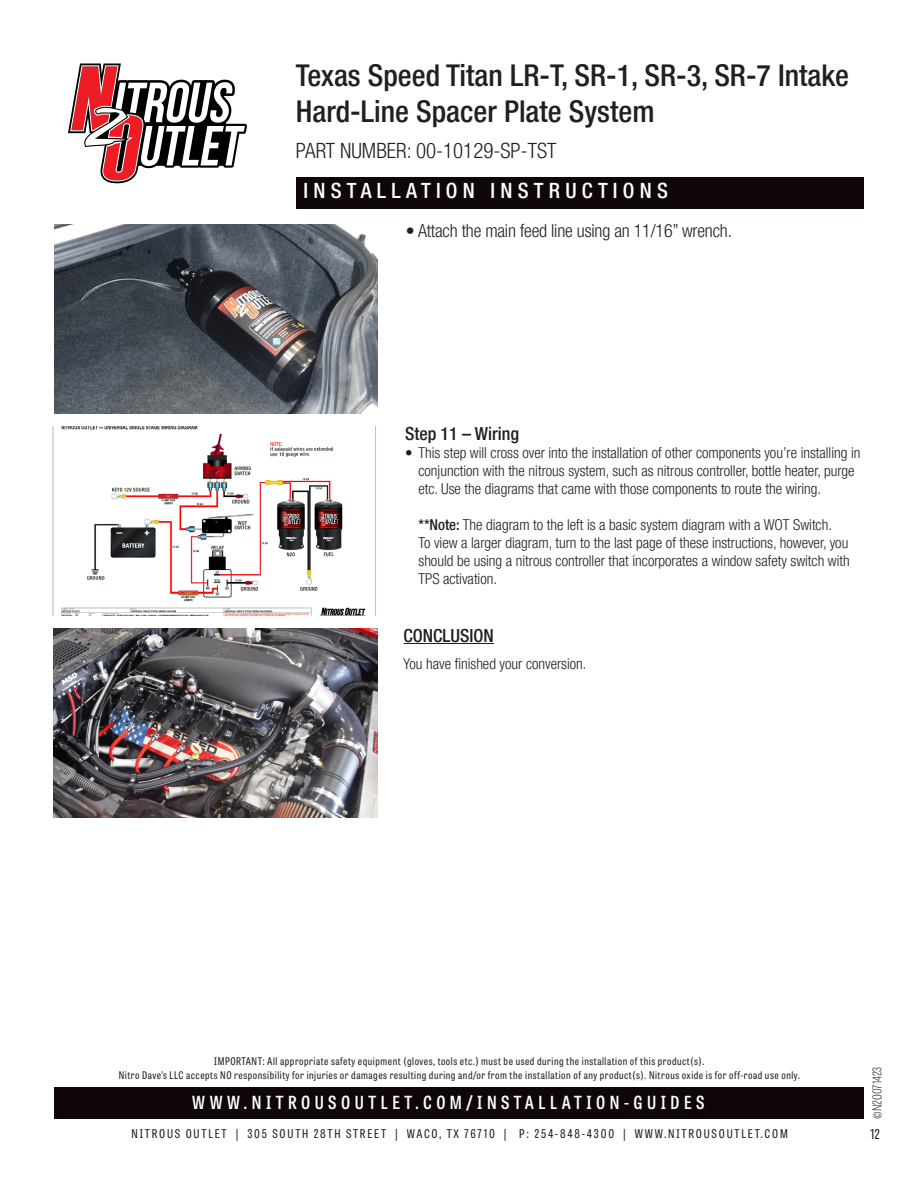
<style>
.page{position:relative;width:918px;height:1188px;background:#fff}
.page>*{position:absolute;margin:0;border:0;box-sizing:border-box;transform-origin:0 0}
.t1{font:500 condensed 30px/36px "Helvetica Neue LT Pro";color:#231f20}
.t2{font:300 condensed 21px "Helvetica Neue LT Pro";color:#231f20}
.t3{font:500 condensed 21px "Helvetica Neue LT Pro";letter-spacing:.25em;color:#fff}
.t4{font:300 condensed 18px "Helvetica Neue LT Pro";letter-spacing:-.01em;color:#231f20}
.t5{font:600 18px "Tablet Gothic Condensed";letter-spacing:.25em;color:#fff}
.t6{font:500 condensed 18px "Helvetica Neue LT Pro";color:#231f20}
.t7{font:300 condensed 15px/18px "Helvetica Neue LT Pro";color:#231f20}
.t8{font:13.5px "Tablet Gothic Condensed";color:#231f20}
.t9{font:12px "Tablet Gothic Condensed";letter-spacing:.15em;color:#231f20}
.t10{font:100 12px "Tablet Gothic Condensed";color:#231f20}
.t11{font:10.5px/13.5px "Tablet Gothic Condensed";letter-spacing:.05em;color:#231f20;text-align:center}
.s1{font-weight:500}
</style>
<div class="page">
<svg style="left:68px;top:63px;width:179px;height:120px"></svg>
<div style="left:296px;top:177px;width:567px;height:32px;background:#0e0607"></div>
<div style="left:54px;top:1087px;width:810px;height:32px;background:#0e0607"></div>
<img style="left:54px;top:225px;width:324px;height:189px">
<img style="left:53px;top:427px;width:323px;height:189px">
<img style="left:53px;top:629px;width:325px;height:189px">
<hr style="left:404px;top:643px;width:90px;height:1px;background:#231f20">
<h1 class="t1" style="left:296px;top:57px;width:555px">Texas Speed Titan LR-T, SR-1, SR-3, SR-7 Intake<br>Hard-Line Spacer Plate System</h1>
<h2 class="t2" style="left:296px;top:139px;width:262px">PART NUMBER: 00-10129-SP-TST</h2>
<h2 class="t3" style="left:304px;top:178px;width:366px">INSTALLATION INSTRUCTIONS</h2>
<p class="t4" style="left:406px;top:221px;width:328px">• Attach the main feed line using an 11/16” wrench.</p>
<p class="t6" style="left:405px;top:422px;width:116px">Step 11 – Wiring</p>
<p class="t7" style="left:418px;top:443px;width:443px;text-indent:-14px">• This step will cross over into the installation of other components you’re installing in conjunction with the nitrous system, such as nitrous controller, bottle heater, purge etc. Use the diagrams that came with those components to route the wiring.</p>
<p class="t7" style="left:418px;top:515px;width:433px"><span class="s1">**Note:</span> The diagram to the left is a basic system diagram with a WOT Switch.<br>To view a larger diagram, turn to the last page of these instructions, however, you should be using a nitrous controller that incorporates a window safety switch with TPS activation.</p>
<p class="t6" style="left:404px;top:624px;width:92px">CONCLUSION</p>
<p class="t7" style="left:404px;top:654px;width:184px">You have finished your conversion.</p>
<p class="t11" style="left:119px;top:1054px;width:683px">IMPORTANT: All appropriate safety equipment (gloves, tools etc.) must be used during the installation of this product(s).<br>Nitro Dave’s LLC accepts NO responsibility for injuries or damages resulting during and/or from the installation of any product(s). Nitrous oxide is for off-road use only.</p>
<p class="t5" style="left:192px;top:1090px;width:514px">WWW.NITROUSOUTLET.COM/INSTALLATION-GUIDES</p>
<p class="t9" style="left:132px;top:1125px;width:658px">NITROUS OUTLET | 305 SOUTH 28TH STREET | WACO, TX 76710 | P: 254-848-4300 | WWW.NITROUSOUTLET.COM</p>
<p class="t10" style="left:869px;top:1119px;width:54px;rotate:-90deg">©N2O071423</p>
<p class="t8" style="left:870px;top:1125px;width:11px">12</p>
</div>
